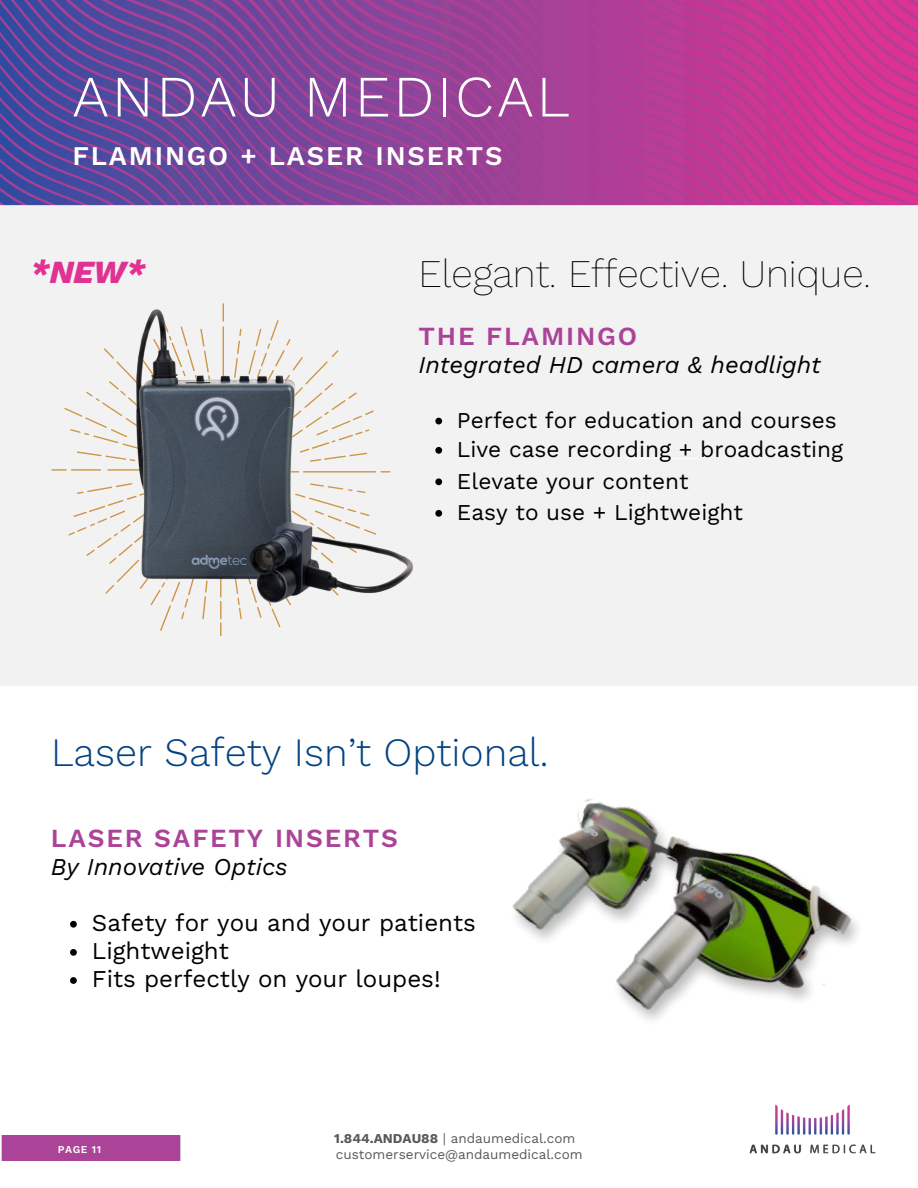
<style>
.page{position:relative;width:918px;height:1188px;background:#fff}
.page>*{position:absolute;margin:0;border:0;box-sizing:border-box;transform-origin:0 0}
.t1{font:300 58.5px "Work Sans";letter-spacing:.05em;color:#fff}
.t2{font:300 39.6px "Work Sans";color:#024282}
.t3{font:200 39.15px "Work Sans";color:#000}
.t4{font:italic 800 32.1px "Work Sans";color:#e03293}
.t5{font:600 27px "Work Sans";letter-spacing:.07em;color:#fff}
.t6{font:600 26.1px "Work Sans";letter-spacing:.07em;color:#ab4399}
.t7{font:24.15px "Work Sans";color:#000}
.t8{font:italic 24.15px "Work Sans";color:#000}
.t9{font:22.65px "Work Sans";color:#000}
.t10{font:13.5px "Work Sans";color:#58595b}
.t11{font:600 10.5px "Work Sans";letter-spacing:.055em;color:#fff}
.s1{font-weight:700}
</style>
<div class="page">
<div style="left:0;top:202px;width:918px;height:484px;background:#f3f2f2"></div>
<img style="left:0;top:0;width:918px;height:206px">
<hr style="left:625px;top:459px;width:72px;height:1px;background:#fff">
<img style="left:81px;top:303px;width:362px;height:329px">
<svg style="left:435px;top:418px;width:7px;height:6px"></svg>
<svg style="left:435px;top:447px;width:7px;height:7px"></svg>
<svg style="left:435px;top:478px;width:7px;height:7px"></svg>
<svg style="left:435px;top:510px;width:7px;height:7px"></svg>
<svg style="left:70px;top:921px;width:7px;height:7px"></svg>
<svg style="left:70px;top:949px;width:7px;height:7px"></svg>
<svg style="left:70px;top:977px;width:7px;height:7px"></svg>
<img style="left:512px;top:798px;width:346px;height:222px">
<div style="left:1px;top:1135px;width:180px;height:26px;background:#ab4399"></div>
<img style="left:749px;top:1104px;width:127px;height:50px">
<p class="t1" style="left:72px;top:62px;width:499px">ANDAU MEDICAL</p>
<p class="t5" style="left:72px;top:140px;width:432px">FLAMINGO + LASER INSERTS</p>
<p class="t4" style="left:31px;top:253px;width:116px">*NEW*</p>
<p class="t3" style="left:419px;top:251px;width:454px">Elegant. Effective. Unique.</p>
<h3 class="t6" style="left:419px;top:320px;width:220px">THE FLAMINGO</h3>
<h3 class="t8" style="left:419px;top:350px;width:404px">Integrated HD camera &amp; headlight</h3>
<h2 class="t9" style="left:457px;top:407px;width:381px">Perfect for education and courses</h2>
<h1 class="t9" style="left:457px;top:436px;width:388px">Live case recording + broadcasting</h1>
<p class="t9" style="left:457px;top:468px;width:233px">Elevate your content</p>
<p class="t9" style="left:457px;top:499px;width:287px">Easy to use + Lightweight</p>
<p class="t2" style="left:51px;top:729px;width:499px">Laser Safety Isn’t Optional.</p>
<h5 class="t6" style="left:51px;top:822px;width:349px">LASER SAFETY INSERTS</h5>
<h5 class="t8" style="left:51px;top:852px;width:238px">By Innovative Optics</h5>
<p class="t7" style="left:92px;top:909px;width:386px">Safety for you and your patients</p>
<p class="t7" style="left:92px;top:937px;width:139px">Lightweight</p>
<p class="t7" style="left:92px;top:965px;width:350px">Fits perfectly on your loupes!</p>
<p class="t10" style="left:334px;top:1131px;width:243px"><span class="s1">1.844.ANDAU88</span> | andaumedical.com</p>
<h4 class="t11" style="left:58px;top:1143px;width:45px">PAGE 11</h4>
<h1 class="t10" style="left:336px;top:1147px;width:248px">customerservice@andaumedical.com</h1>
</div>
